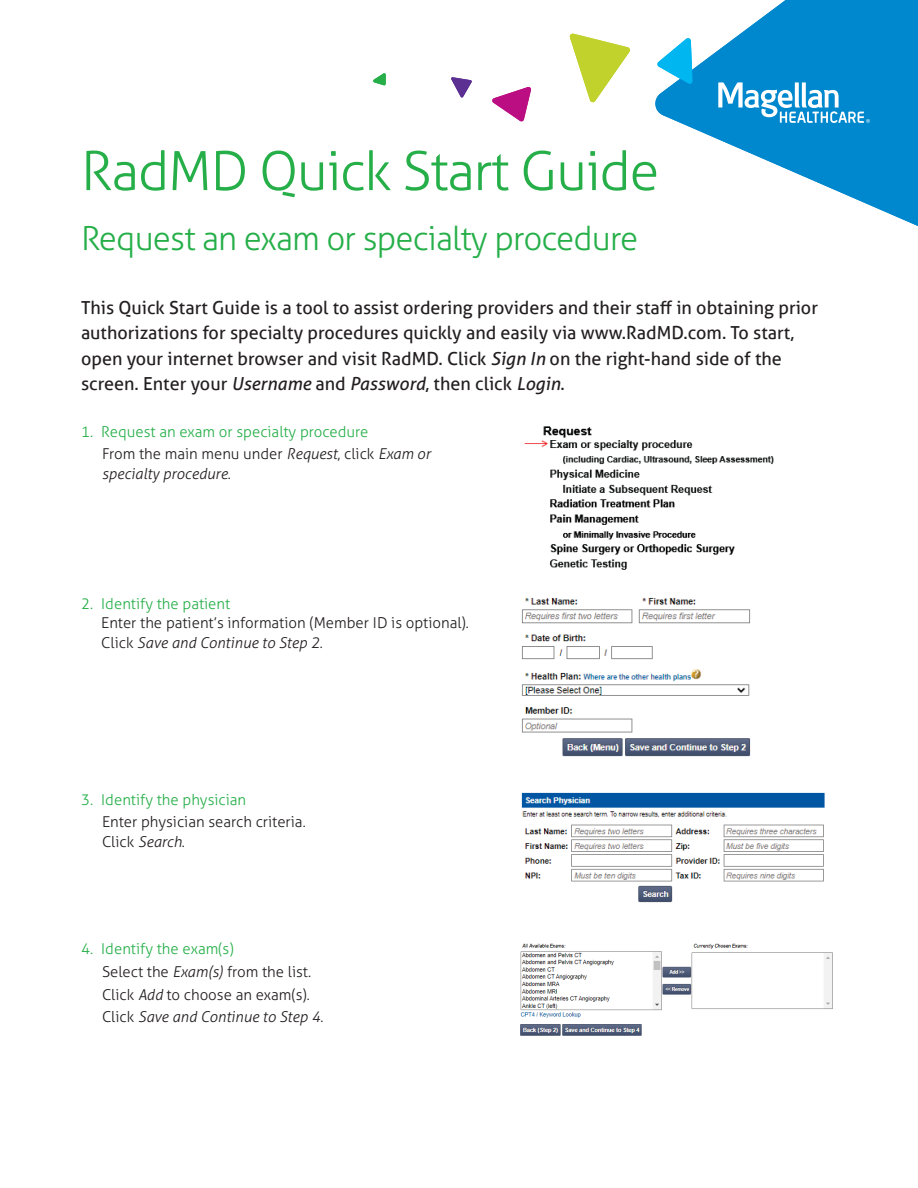
<style>
.page{position:relative;width:918px;height:1188px;background:#fff}
.page>*{position:absolute;margin:0;border:0;box-sizing:border-box;transform-origin:0 0}
.Headline{font:300 54px "Aller";letter-spacing:-.025em;color:#26af49}
.Headline-2{font:300 33px "Aller";letter-spacing:-.025em;color:#26af49}
.Intro_text{font:18px/25.5px "Aller";color:#231f20}
.Body_copy{font:300 15px/19.5px "Aller";color:#231f20}
.Body_copy-2{font:italic 300 15px/19.5px "Aller";color:#231f20}
.t1{font:300 15px "Aller";color:#26af49}
.s1{font-style:italic}
.s2{font-style:normal}
.s3{color:#26af49}
</style>
<div class="page">
<svg style="left:655px;top:0;width:263px;height:226px;fill:#0088ce"></svg>
<svg style="left:451px;top:77px;width:21px;height:21px"></svg>
<svg style="left:373px;top:73px;width:13px;height:13px"></svg>
<svg style="left:569px;top:33px;width:61px;height:70px"></svg>
<svg style="left:657px;top:37px;width:36px;height:48px"></svg>
<svg style="left:492px;top:87px;width:39px;height:35px"></svg>
<img style="left:524px;top:426px;width:250px;height:144px">
<img style="left:522px;top:598px;width:229px;height:159px">
<img style="left:521px;top:792px;width:304px;height:111px">
<img style="left:520px;top:943px;width:313px;height:93px">
<svg style="left:718px;top:82px;width:152px;height:41px"></svg>
<p class="Headline" style="left:81px;top:137px;width:580px">RadMD Quick Start Guide</p>
<p class="Headline-2" style="left:81px;top:217px;width:559px">Request an exam or specialty procedure</p>
<p class="Intro_text" style="left:81px;top:294px;width:739px">This Quick Start Guide is a tool to assist ordering providers and their staff in obtaining prior authorizations for specialty procedures quickly and easily via www.RadMD.com. To start, open your internet browser and visit RadMD. Click <span class="s1">Sign In</span> on the right-hand side of the screen. Enter your <span class="s1">Username</span> and <span class="s1">Password</span>, then click <span class="s1">Login</span>.</p>
<p class="t1" style="left:81px;top:422px;width:289px">1. Request an exam or specialty procedure</p>
<p class="Body_copy-2" style="left:102px;top:444px;width:330px"><span class="s2">From the main menu under</span> Request<span class="s2">, click</span> Exam or specialty procedure<span class="s2">.</span></p>
<p class="Body_copy" style="left:101px;top:594px;width:369px;text-indent:-20px"><span class="s3">2. Identify the patient<br></span>Enter the patient’s information (Member ID is optional).<br>Click <span class="s1">Save and Continue to Step 2</span>.</p>
<p class="t1" style="left:81px;top:790px;width:167px">3. Identify the physician</p>
<p class="Body_copy" style="left:102px;top:812px;width:205px">Enter physician search criteria.<br>Click <span class="s1">Search</span>.</p>
<p class="t1" style="left:81px;top:939px;width:154px">4. Identify the exam(s)</p>
<p class="Body_copy" style="left:102px;top:962px;width:211px">Select the <span class="s1">Exam(s)</span> from the list.</p>
<p class="Body_copy" style="left:102px;top:984px;width:210px">Click <span class="s1">Add</span> to choose an exam(s).</p>
<p class="Body_copy-2" style="left:102px;top:1007px;width:223px"><span class="s2">Click</span> Save and Continue to Step 4<span class="s2">.</span></p>
</div>
